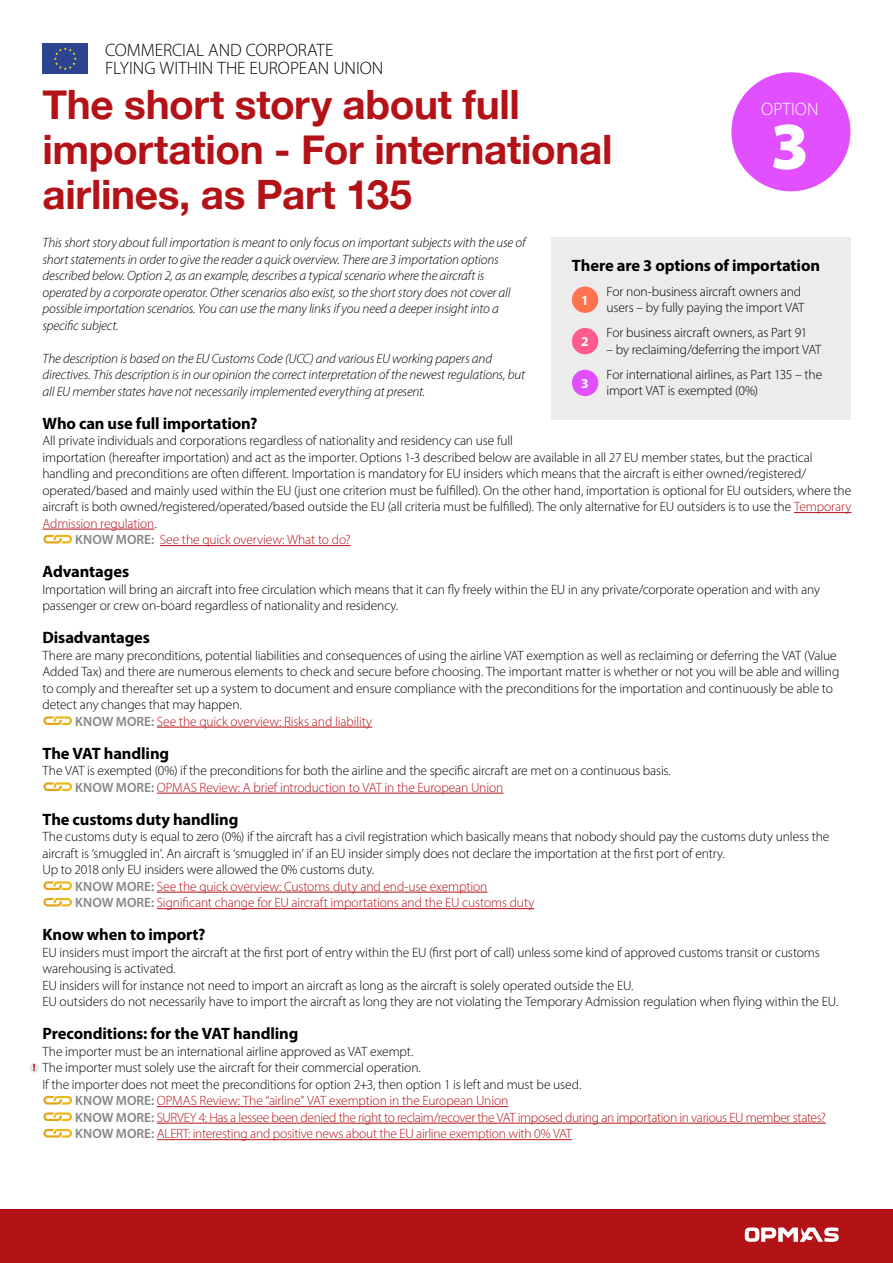
<style>
.page{position:relative;width:893px;height:1263px;background:#fff}
.page>*{position:absolute;margin:0;border:0;box-sizing:border-box;transform-origin:0 0}
.Forside_stor{font:900 67.5px "Myriad Pro";color:#fff}
.Forside_stor-2{font:700 40.5px/45px "Helvetica Neue";letter-spacing:-.01em;color:#b31217}
.Commercial{font:300 18px "Myriad Pro";letter-spacing:-.005em;color:#000}
.Commercial-2{font:300 18px "Myriad Pro";letter-spacing:.005em;color:#fff}
.mellemrubrik{font:700 16.5px "Myriad Pro";letter-spacing:-.01em;color:#000}
.Brød{font:300 13.5px/16.5px "Myriad Pro";letter-spacing:-.01em;color:#000}
.Brød-2{font:italic 300 13.5px/16.5px "Myriad Pro";letter-spacing:-.01em;color:#000}
.Brød-3{font:300 13.5px "Myriad Pro";letter-spacing:-.015em;color:#b31217}
.Forside_stor-3{font:700 13.5px "Myriad Pro";color:#fff}
.Forside_stor-4{font:700 10.5px "Myriad Pro";color:#b31217}
.s1{color:#b31217}
.s2{font-weight:600;color:#868686}
</style>
<div class="page">
<div style="left:0;top:1209px;width:893px;height:54px;background:#b31217"></div>
<svg style="left:745px;top:1227px;width:94px;height:15px"></svg>
<hr style="left:794px;top:512px;width:57px;height:1px;background:#b31217">
<hr style="left:43px;top:529px;width:111px;height:1px;background:#b31217">
<hr style="left:160px;top:545px;width:191px;height:1px;background:#b31217">
<hr style="left:157px;top:727px;width:215px;height:1px;background:#b31217">
<hr style="left:157px;top:793px;width:346px;height:1px;background:#b31217">
<hr style="left:157px;top:892px;width:330px;height:1px;background:#b31217">
<hr style="left:157px;top:908px;width:377px;height:1px;background:#b31217">
<hr style="left:157px;top:1106px;width:351px;height:1px;background:#b31217">
<hr style="left:157px;top:1123px;width:669px;height:1px;background:#b31217">
<hr style="left:157px;top:1139px;width:415px;height:1px;background:#b31217">
<svg style="left:46px;top:534px;width:24px;height:10px"></svg>
<svg style="left:43px;top:535px;width:29px;height:8px"></svg>
<svg style="left:43px;top:716px;width:29px;height:9px"></svg>
<svg style="left:43px;top:782px;width:29px;height:9px"></svg>
<svg style="left:48px;top:890px;width:20px;height:1px"></svg>
<svg style="left:43px;top:881px;width:29px;height:9px"></svg>
<svg style="left:46px;top:897px;width:24px;height:10px"></svg>
<svg style="left:43px;top:898px;width:29px;height:8px"></svg>
<svg style="left:46px;top:1095px;width:24px;height:10px"></svg>
<svg style="left:43px;top:1096px;width:29px;height:8px"></svg>
<svg style="left:47px;top:1121px;width:21px;height:1px"></svg>
<svg style="left:43px;top:1112px;width:29px;height:9px"></svg>
<svg style="left:46px;top:1128px;width:24px;height:10px"></svg>
<svg style="left:43px;top:1129px;width:29px;height:8px"></svg>
<div style="left:731px;top:72px;width:119px;height:119px;background:#e24fff;border-radius:50%"></div>
<div style="left:551px;top:237px;width:299px;height:183px;background:#ececec"></div>
<div style="left:572px;top:286px;width:26px;height:27px;background:#ff734f;border-radius:50%"></div>
<div style="left:572px;top:328px;width:26px;height:26px;background:#ff5c8d;border-radius:50%"></div>
<div style="left:572px;top:370px;width:26px;height:26px;background:#e24fff;border-radius:50%"></div>
<div style="left:29px;top:1063px;width:10px;height:10px;background:#eaeaea;border-radius:50%"></div>
<div style="left:43px;top:44px;width:45px;height:30px;background:#2c4390"></div>
<svg style="left:54px;top:47px;width:23px;height:23px"></svg>
<p class="Commercial" style="left:105px;top:39px;width:230px">COMMERCIAL AND CORPORATE</p>
<p class="Commercial" style="left:105px;top:57px;width:280px">FLYING WITHIN THE EUROPEAN UNION</p>
<p class="Forside_stor-2" style="left:43px;top:83px;width:572px">The short story about full importation - For international airlines, as Part 135</p>
<p class="Brød-2" style="left:43px;top:234px;width:484px">This short story about full importation is meant to only focus on important subjects with the use of short statements in order to give the reader a quick overview. There are 3 importation options described below. Option 2, as an example, describes a typical scenario where the aircraft is operated by a corporate operator. Other scenarios also exist, so the short story does not cover all possible importation scenarios. You can use the many links if you need a deeper insight into a specific subject.</p>
<p class="Brød-2" style="left:43px;top:350px;width:484px">The description is based on the EU Customs Code (UCC) and various EU working papers and directives. This description is in our opinion the correct interpretation of the newest regulations, but all EU member states have not necessarily implemented everything at present.</p>
<p class="mellemrubrik" style="left:43px;top:412px;width:216px">Who can use full importation?</p>
<p class="Brød" style="left:43px;top:432px;width:810px">All private individuals and corporations regardless of nationality and residency can use full<br>importation (hereafter importation) and act as the importer. Options 1-3 described below are available in all 27 EU member states, but the practical handling and preconditions are often different. Importation is mandatory for EU insiders which means that the aircraft is either owned/registered/ operated/based and mainly used within the EU (just one criterion must be fulfilled). On the other hand, importation is optional for EU outsiders, where the aircraft is both owned/registered/operated/based outside the EU (all criteria must be fulfilled). The only alternative for EU outsiders is to use the <span class="s1">Temporary Admission regulation</span>.</p>
<p class="Brød-3" style="left:75px;top:532px;width:277px"><span class="s2">KNOW MORE:</span> See the quick overview: What to do?</p>
<p class="mellemrubrik" style="left:43px;top:561px;width:88px">Advantages</p>
<p class="Brød" style="left:43px;top:581px;width:779px">Importation will bring an aircraft into free circulation which means that it can fly freely within the EU in any private/corporate operation and with any passenger or crew on-board regardless of nationality and residency.</p>
<p class="mellemrubrik" style="left:43px;top:627px;width:109px">Disadvantages</p>
<p class="Brød" style="left:43px;top:647px;width:798px">There are many preconditions, potential liabilities and consequences of using the airline VAT exemption as well as reclaiming or deferring the VAT (Value Added Tax) and there are numerous elements to check and secure before choosing. The important matter is whether or not you will be able and willing to comply and thereafter set up a system to document and ensure compliance with the preconditions for the importation and continuously be able to detect any changes that may happen.</p>
<p class="Brød-3" style="left:75px;top:713px;width:298px"><span class="s2">KNOW MORE:</span> See the quick overview: Risks and liability</p>
<p class="mellemrubrik" style="left:43px;top:742px;width:128px">The VAT handling</p>
<p class="Brød" style="left:43px;top:762px;width:630px">The VAT is exempted (0%) if the preconditions for both the airline and the specific aircraft are met on a continuous basis.</p>
<p class="Brød-3" style="left:75px;top:779px;width:430px"><span class="s2">KNOW MORE:</span> OPMAS Review: A brief introduction to VAT in the European Union</p>
<p class="mellemrubrik" style="left:43px;top:808px;width:197px">The customs duty handling</p>
<p class="Brød" style="left:43px;top:828px;width:788px">The customs duty is equal to zero (0%) if the aircraft has a civil registration which basically means that nobody should pay the customs duty unless the aircraft is ‘smuggled in’. An aircraft is ‘smuggled in’ if an EU insider simply does not declare the importation at the first port of entry.</p>
<p class="Brød" style="left:43px;top:861px;width:333px">Up to 2018 only EU insiders were allowed the 0% customs duty.</p>
<p class="Brød-3" style="left:75px;top:878px;width:414px"><span class="s2">KNOW MORE:</span> See the quick overview: Customs duty and end-use exemption</p>
<p class="Brød-3" style="left:75px;top:895px;width:461px"><span class="s2">KNOW MORE:</span> Significant change for EU aircraft importations and the EU customs duty</p>
<p class="mellemrubrik" style="left:43px;top:924px;width:164px">Know when to import?</p>
<p class="Brød" style="left:43px;top:944px;width:779px">EU insiders must import the aircraft at the first port of entry within the EU (first port of call) unless some kind of approved customs transit or customs warehousing is activated.</p>
<p class="Brød" style="left:43px;top:977px;width:592px">EU insiders will for instance not need to import an aircraft as long as the aircraft is solely operated outside the EU.</p>
<p class="Brød" style="left:43px;top:993px;width:797px">EU outsiders do not necessarily have to import the aircraft as long they are not violating the Temporary Admission regulation when flying within the EU.</p>
<p class="mellemrubrik" style="left:43px;top:1023px;width:257px">Preconditions: for the VAT handling</p>
<p class="Brød" style="left:43px;top:1043px;width:372px">The importer must be an international airline approved as VAT exempt.</p>
<p class="Brød" style="left:43px;top:1059px;width:380px">The importer must solely use the aircraft for their commercial operation.</p>
<p class="Brød" style="left:43px;top:1076px;width:540px">If the importer does not meet the preconditions for option 2+3, then option 1 is left and must be used.</p>
<p class="Brød-3" style="left:75px;top:1093px;width:435px"><span class="s2">KNOW MORE:</span> OPMAS Review: The “airline” VAT exemption in the European Union</p>
<p class="Brød-3" style="left:75px;top:1109px;width:752px"><span class="s2">KNOW MORE:</span> SURVEY 4: Has a lessee been denied the right to reclaim/recover the VAT imposed during an importation in various EU member states?</p>
<p class="Brød-3" style="left:75px;top:1126px;width:498px"><span class="s2">KNOW MORE:</span> ALERT: interesting and positive news about the EU airline exemption with 0% VAT</p>
<p class="Commercial-2" style="left:761px;top:98px;width:59px">OPTION</p>
<p class="Forside_stor" style="left:770px;top:101px;width:40px">3</p>
<p class="mellemrubrik" style="left:572px;top:254px;width:250px">There are 3 options of importation</p>
<p class="Brød" style="left:606px;top:283px;width:200px">For non-business aircraft owners and users – by fully paying the import VAT</p>
<p class="Brød" style="left:606px;top:324px;width:202px">For business aircraft owners, as Part 91</p>
<p class="Brød" style="left:606px;top:341px;width:217px">– by reclaiming/deferring the import VAT</p>
<p class="Brød" style="left:606px;top:366px;width:217px">For international airlines, as Part 135 – the import VAT is exempted (0%)</p>
<p class="Forside_stor-3" style="left:581px;top:291px;width:9px">1</p>
<p class="Forside_stor-3" style="left:581px;top:333px;width:9px">2</p>
<p class="Forside_stor-3" style="left:581px;top:375px;width:9px">3</p>
<p class="Forside_stor-4" style="left:33px;top:1061px;width:4px">!</p>
</div>
